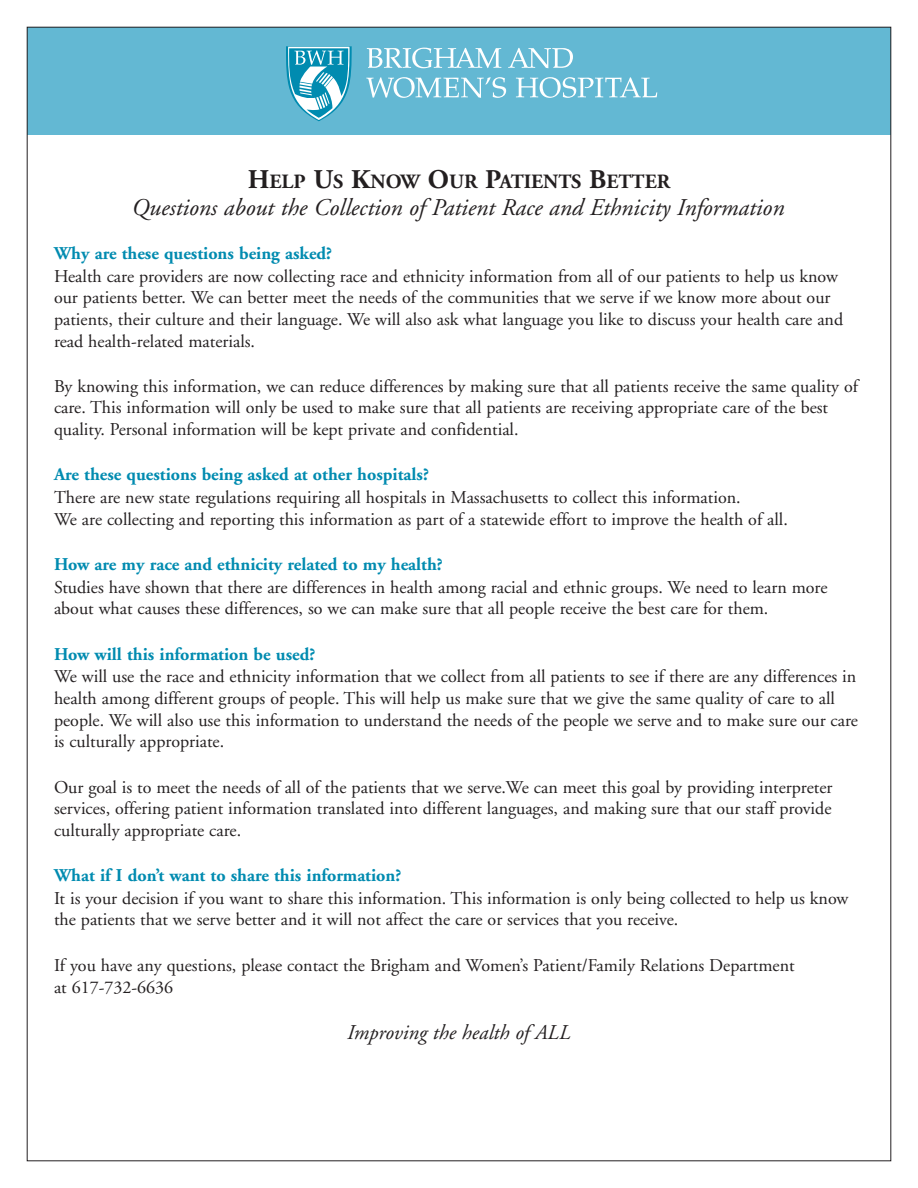
<style>
.page{position:relative;width:918px;height:1188px;background:#fff}
.page>*{position:absolute;margin:0;border:0;box-sizing:border-box;transform-origin:0 0}
.t1{font:italic 24px "Adobe Garamond";color:#231f20}
.t2{font:italic 21px "Adobe Garamond";color:#231f20}
.t3{font:700 20.25px "Adobe Garamond";color:#231f20}
.t4{font:18px/21.6px "Adobe Garamond";color:#231f20}
.t5{font:700 18px "Adobe Garamond";color:#008bb0}
.s1{font-size:27px}
</style>
<div class="page">
<div style="left:27px;top:27px;width:864px;height:108px;background:#63b8d3"></div>
<svg style="left:366px;top:77px;width:140px;height:21px"></svg>
<svg style="left:367px;top:48px;width:134px;height:20px"></svg>
<svg style="left:508px;top:48px;width:65px;height:20px"></svg>
<svg style="left:516px;top:77px;width:141px;height:21px"></svg>
<svg style="left:287px;top:46px;width:65px;height:75px"></svg>
<p class="t3" style="left:248px;top:174px;width:424px"><span class="s1">H</span>ELP <span class="s1">U</span>S <span class="s1">K</span>NOW <span class="s1">O</span>UR <span class="s1">P</span>ATIENTS <span class="s1">B</span>ETTER</p>
<h1 class="t1" style="left:132px;top:198px;width:654px">Questions about the Collection of Patient Race and Ethnicity Information</h1>
<p class="t5" style="left:54px;top:246px;width:280px">Why are these questions being asked?</p>
<p class="t4" style="left:54px;top:267px;width:791px">Health care providers are now collecting race and ethnicity information from all of our patients to help us know our patients better. We can better meet the needs of the communities that we serve if we know more about our patients, their culture and their language. We will also ask what language you like to discuss your health care and read health-related materials.</p>
<p class="t4" style="left:54px;top:377px;width:806px">By knowing this information, we can reduce differences by making sure that all patients receive the same quality of care. This information will only be used to make sure that all patients are receiving appropriate care of the best quality. Personal information will be kept private and confidential.</p>
<p class="t5" style="left:54px;top:468px;width:376px">Are these questions being asked at other hospitals?</p>
<p class="t4" style="left:54px;top:488px;width:735px">There are new state regulations requiring all hospitals in Massachusetts to collect this information.<br>We are collecting and reporting this information as part of a statewide effort to improve the health of all.</p>
<p class="t5" style="left:54px;top:557px;width:390px">How are my race and ethnicity related to my health?</p>
<p class="t4" style="left:54px;top:578px;width:775px">Studies have shown that there are differences in health among racial and ethnic groups. We need to learn more about what causes these differences, so we can make sure that all people receive the best care for them.</p>
<p class="t5" style="left:54px;top:647px;width:263px">How will this information be used?</p>
<p class="t4" style="left:54px;top:667px;width:806px">We will use the race and ethnicity information that we collect from all patients to see if there are any differences in health among different groups of people. This will help us make sure that we give the same quality of care to all people. We will also use this information to understand the needs of the people we serve and to make sure our care is culturally appropriate.</p>
<p class="t4" style="left:54px;top:778px;width:780px;text-align:justify">Our goal is to meet the needs of all of the patients that we serve.We can meet this goal by providing interpreter services, offering patient information translated into different languages, and making sure that our staff provide culturally appropriate care.</p>
<p class="t5" style="left:54px;top:868px;width:349px">What if I don’t want to share this information?</p>
<p class="t4" style="left:54px;top:889px;width:796px">It is your decision if you want to share this information. This information is only being collected to help us know the patients that we serve better and it will not affect the care or services that you receive.</p>
<p class="t4" style="left:54px;top:955px;width:742px;line-height:22.6px">If you have any questions, please contact the Brigham and Women’s Patient/Family Relations Department at 617-732-6636</p>
<p class="t2" style="left:347px;top:1024px;width:225px">Improving the health of ALL</p>
</div>
